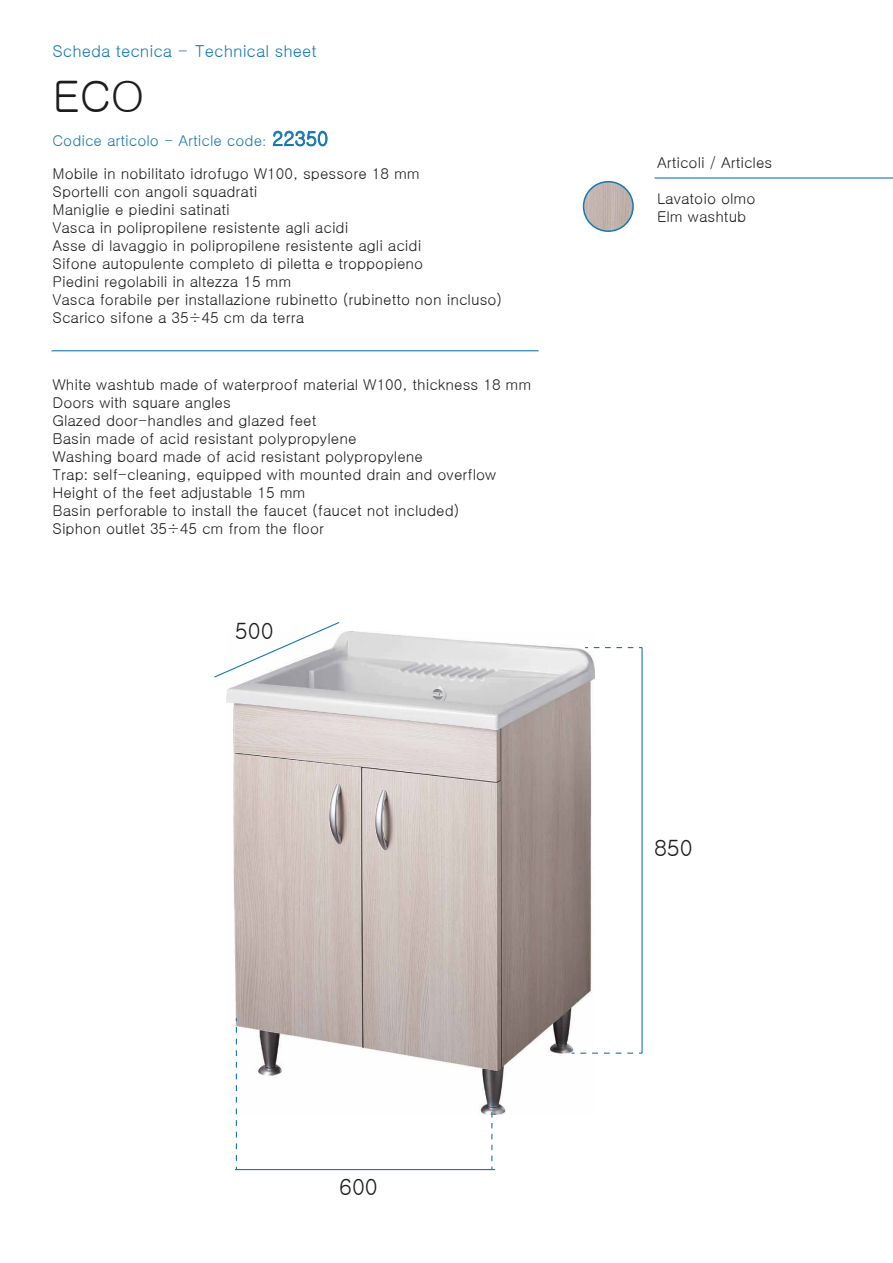
<style>
.page{position:relative;width:893px;height:1263px;background:#fff}
.page>*{position:absolute;margin:0;border:0;box-sizing:border-box;transform-origin:0 0}
.t1{font:43.5px "Gulim";color:#1d1d1c}
.t2{font:22.5px "Gulim";color:#1d1d1c}
.t3{font:16.5px "Gulim";color:#1778b0}
.t4{font:15px/18px "Gulim";color:#1d1d1c}
.t5{font:15px "Gulim";color:#1877af}
.s1{font-family:"Calibri";font-weight:300}
.s2{font-size:19.5px}
.s3{font-family:"Arial"}
</style>
<div class="page">
<img style="left:226px;top:631px;width:369px;height:484px">
<hr style="left:52px;top:350px;width:487px;height:1px;background:#1778b0">
<svg style="left:491px;top:1104px;width:1px;height:65px"></svg>
<svg style="left:236px;top:1027px;width:1px;height:142px"></svg>
<svg style="left:594px;top:647px;width:47px;height:1px"></svg>
<svg style="left:580px;top:1052px;width:62px;height:2px"></svg>
<hr style="left:641px;top:647px;width:2px;height:406px;background:#1778b0">
<hr style="left:235px;top:1169px;width:260px;height:1px;background:#1778b0">
<svg style="left:214px;top:622px;width:127px;height:56px"></svg>
<img style="left:584px;top:182px;width:49px;height:49px;border-radius:25px">
<div style="left:583px;top:181px;width:51px;height:51px;border:2px solid #1778b0;border-radius:50%"></div>
<hr style="left:654px;top:177px;width:239px;height:2px;background:#1778b0">
<svg style="left:273px;top:131px;width:54px;height:15px"></svg>
<p class="t3" style="left:53px;top:43px;width:266px">Scheda tecnica - Technical sheet</p>
<h1 class="t1" style="left:53px;top:75px;width:93px">ECO</h1>
<p class="t5" style="left:52px;top:133px;width:277px">Codice articolo - Article code<span class="s1">:</span> <span class="s2">22350</span></p>
<p class="t4" style="left:53px;top:164px;width:451px">Mobile in nobilitato idrofugo W100, spessore 18 mm<br>Sportelli con angoli squadrati<br>Maniglie e piedini satinati<br>Vasca in polipropilene resistente agli acidi<br>Asse di lavaggio in polipropilene resistente agli acidi<br>Sifone autopulente completo di piletta e troppopieno<br>Piedini regolabili in altezza 15 mm<br>Vasca forabile per installazione rubinetto (rubinetto non incluso)<br>Scarico sifone a 35÷45 cm da terra</p>
<p class="t4" style="left:53px;top:375px;width:480px">White washtub made of waterproof material W100, thickness 18 mm Doors with square angles<br>Glazed door-handles and glazed feet<br>Basin made of acid resistant polypropylene<br>Washing board made of acid resistant polypropylene<br>Trap<span class="s3">:</span> self-cleaning, equipped with mounted drain and overflow Height of the feet adjustable 15 mm<br>Basin perforable to install the faucet (faucet not included)<br>Siphon outlet 35÷45 cm from the floor</p>
<h2 class="t2" style="left:235px;top:619px;width:40px">500</h2>
<p class="t4" style="left:657px;top:154px;width:117px">Articoli / Articles</p>
<p class="t4" style="left:657px;top:190px;width:100px">Lavatoio olmo<br>Elm washtub</p>
<h2 class="t2" style="left:654px;top:837px;width:40px">850</h2>
<h2 class="t2" style="left:339px;top:1176px;width:40px">600</h2>
</div>
